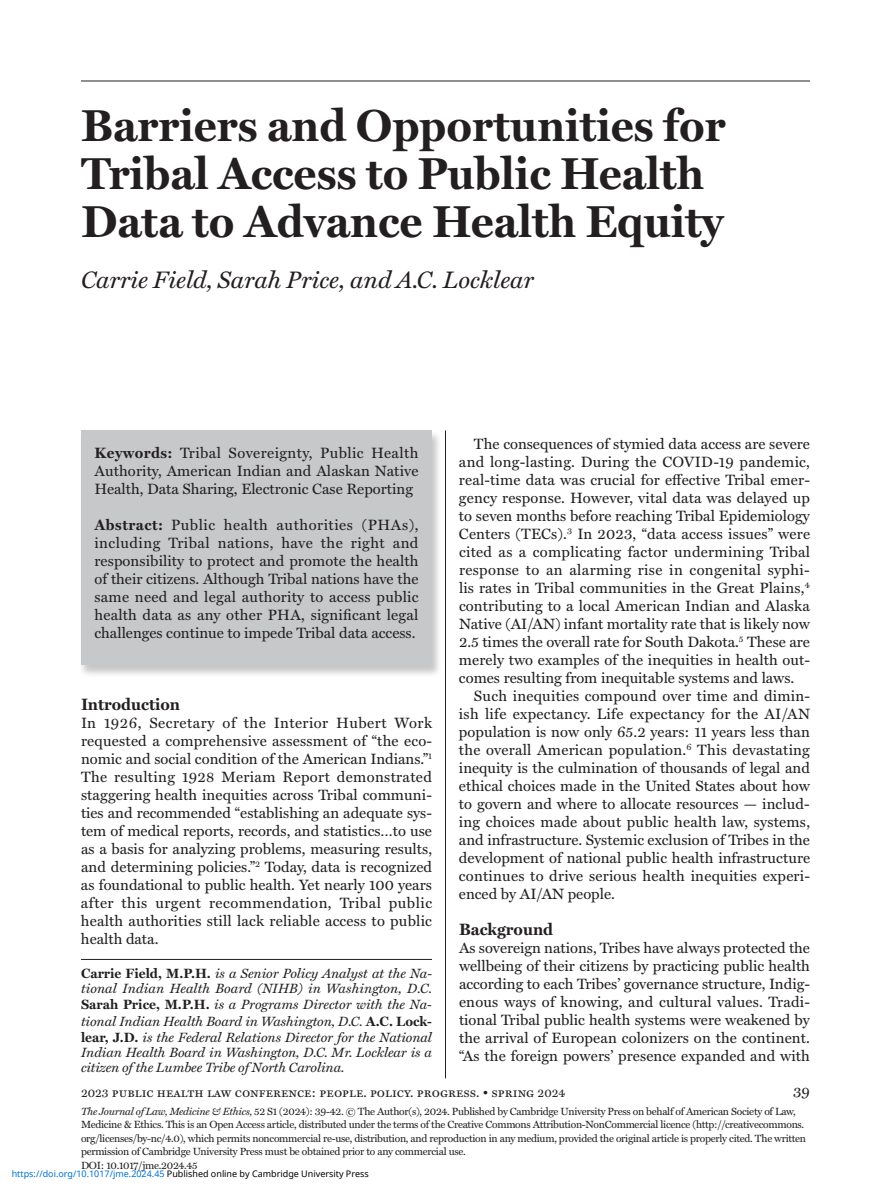
<style>
.page{position:relative;width:891px;height:1188px;background:#fff}
.page>*{position:absolute;margin:0;border:0;box-sizing:border-box;transform-origin:0 0}
.t1{font:700 45px/48px "Miller Text";color:#231f20}
.t2{font:italic 24px "Miller Text";color:#231f20}
.t3{font:700 16.5px "Miller Text";color:#231f20}
.t4{font:15px/18px "Miller Text";color:#231f20;text-align:justify}
.t5{font:italic 13.5px/15px "Miller Text";letter-spacing:-.005em;color:#231f20}
.t6{font:13.5px "Miller Text Roman SC";color:#231f20}
.t7{font:10.5px/13.5px "Miller Text";letter-spacing:-.025em;color:#231f20}
.t8{font:9px "Noto Sans";color:#000}
.s1{font-weight:700}
.s2{font-weight:700;font-style:normal}
.s3{font-size:12px}
.s4{font-style:italic}
.s5{color:#0172cf}
</style>
<div class="page">
<hr style="left:81px;top:81px;width:729px;height:1px;background:#231f20">
<hr style="left:445px;top:430px;width:1px;height:648px;background:#231f20">
<div style="left:79px;top:431px;width:363px;height:247px;background:#231f20;opacity:.25"></div>
<div style="left:81px;top:430px;width:351px;height:235px;background:#c7c8ca"></div>
<hr style="left:81px;top:959px;width:351px;height:1px;background:#231f20">
<h1 class="t1" style="left:81px;top:101px;width:646px">Barriers and Opportunities for<br>Tribal Access to Public Health<br>Data to Advance Health Equity</h1>
<h2 class="t2" style="left:81px;top:265px;width:454px">Carrie Field, Sarah Price, and A.C. Locklear</h2>
<p class="t4" style="left:94px;top:443px;width:326px"><span class="s1">Keywords:</span> Tribal Sovereignty, Public Health Authority, American Indian and Alaskan Native Health, Data Sharing, Electronic Case Reporting</p>
<p class="t4" style="left:94px;top:515px;width:326px"><span class="s1">Abstract:</span> Public health authorities (PHAs), including Tribal nations, have the right and responsibility to protect and promote the health of their citizens. Although Tribal nations have the same need and legal authority to access public health data as any other PHA, significant legal challenges continue to impede Tribal data access.</p>
<p class="t3" style="left:81px;top:694px;width:101px">Introduction</p>
<p class="t4" style="left:81px;top:713px;width:353px">In 1926, Secretary of the Interior Hubert Work requested a comprehensive assessment of “the eco&shy;nomic and social condition of the American Indians.”<sup>1<br></sup>The resulting 1928 Meriam Report demonstrated staggering health inequities across Tribal communi&shy;ties and recommended “establishing an adequate sys&shy;tem of medical reports, records, and statistics…to use as a basis for analyzing problems, measuring results, and determining policies.”<sup>2</sup> Today, data is recognized as foundational to public health. Yet nearly 100 years after this urgent recommendation, Tribal public health authorities still lack reliable access to public health data.</p>
<p class="t5" style="left:81px;top:965px;width:353px"><span class="s2">Carrie Field, M.P.H.</span> is a Senior Policy Analyst at the Na&shy;tional Indian Health Board (NIHB) in Washington, D.C.</p>
<p class="t5" style="left:81px;top:996px;width:353px;line-height:16.5px;text-align:justify"><span class="s2">Sarah Price, M.P.H.</span> is a Programs Director with the Na&shy;tional Indian Health Board in Washington, D.C. <span class="s2">A.C. Lock&shy;lear, J.D.</span> is the Federal Relations Director for the National</p>
<p class="t5" style="left:81px;top:1045px;width:353px">Indian Health Board in Washington, D.C. Mr. Locklear is a citizen of the Lumbee Tribe of North Carolina.</p>
<p class="t4" style="left:459px;top:434px;width:353px;text-indent:15px">The consequences of stymied data access are severe and long-lasting. During the COVID-19 pandemic, real-time data was crucial for effective Tribal emer&shy;gency response. However, vital data was delayed up to seven months before reaching Tribal Epidemiology Centers (TECs).<sup>3</sup> In 2023, “data access issues” were cited as a complicating factor undermining Tribal response to an alarming rise in congenital syphi&shy;lis rates in Tribal communities in the Great Plains,<sup>4 </sup>contributing to a local American Indian and Alaska Native (AI/AN) infant mortality rate that is likely now 2.5 times the overall rate for South Dakota.<sup>5</sup> These are merely two examples of the inequities in health out&shy;comes resulting from inequitable systems and laws.</p>
<p class="t4" style="left:459px;top:686px;width:353px;text-indent:15px">Such inequities compound over time and dimin&shy;ish life expectancy. Life expectancy for the AI/AN population is now only 65.2 years: 11 years less than the overall American population.<sup>6</sup> This devastating inequity is the culmination of thousands of legal and ethical choices made in the United States about how to govern and where to allocate resources — includ&shy;ing choices made about public health law, systems, and infrastructure. Systemic exclusion of Tribes in the development of national public health infrastructure continues to drive serious health inequities experi&shy;enced by AI/AN people.</p>
<p class="t3" style="left:459px;top:919px;width:96px">Background</p>
<p class="t4" style="left:459px;top:938px;width:353px">As sovereign nations, Tribes have always protected the wellbeing of their citizens by practicing public health according to each Tribes’ governance structure, Indig&shy;enous ways of knowing, and cultural values. Tradi&shy;tional Tribal public health systems were weakened by the arrival of European colonizers on the continent. “As the foreign powers’ presence expanded and with</p>
<p class="t6" style="left:81px;top:1084px;width:486px"><span class="s3">2023</span> public health law conference: people. policy. progress. • spring <span class="s3">2024</span></p>
<p class="t4" style="left:793px;top:1082px;width:18px">39</p>
<p class="t7" style="left:81px;top:1104px;width:727px"><span class="s4">The Journal of Law, Medicine &amp; Ethics,</span> 52 S1 (2024): 39-42. © The Author(s), 2024. Published by Cambridge University Press on behalf of American Society of Law, Medicine &amp; Ethics. This is an Open Access article, distributed under the terms of the Creative Commons Attribution-NonCommercial licence (http://creativecommons. org/licenses/by-nc/4.0), which permits noncommercial re-use, distribution, and reproduction in any medium, provided the original article is properly cited. The written permission of Cambridge University Press must be obtained prior to any commercial use.<br>DOI: 10.1017/jme.2024.45</p>
<p class="t8" style="left:12px;top:1168px;width:359px"><span class="s5">https://doi.org/10.1017/jme.2024.45</span> Published online by Cambridge University Press</p>
</div>
